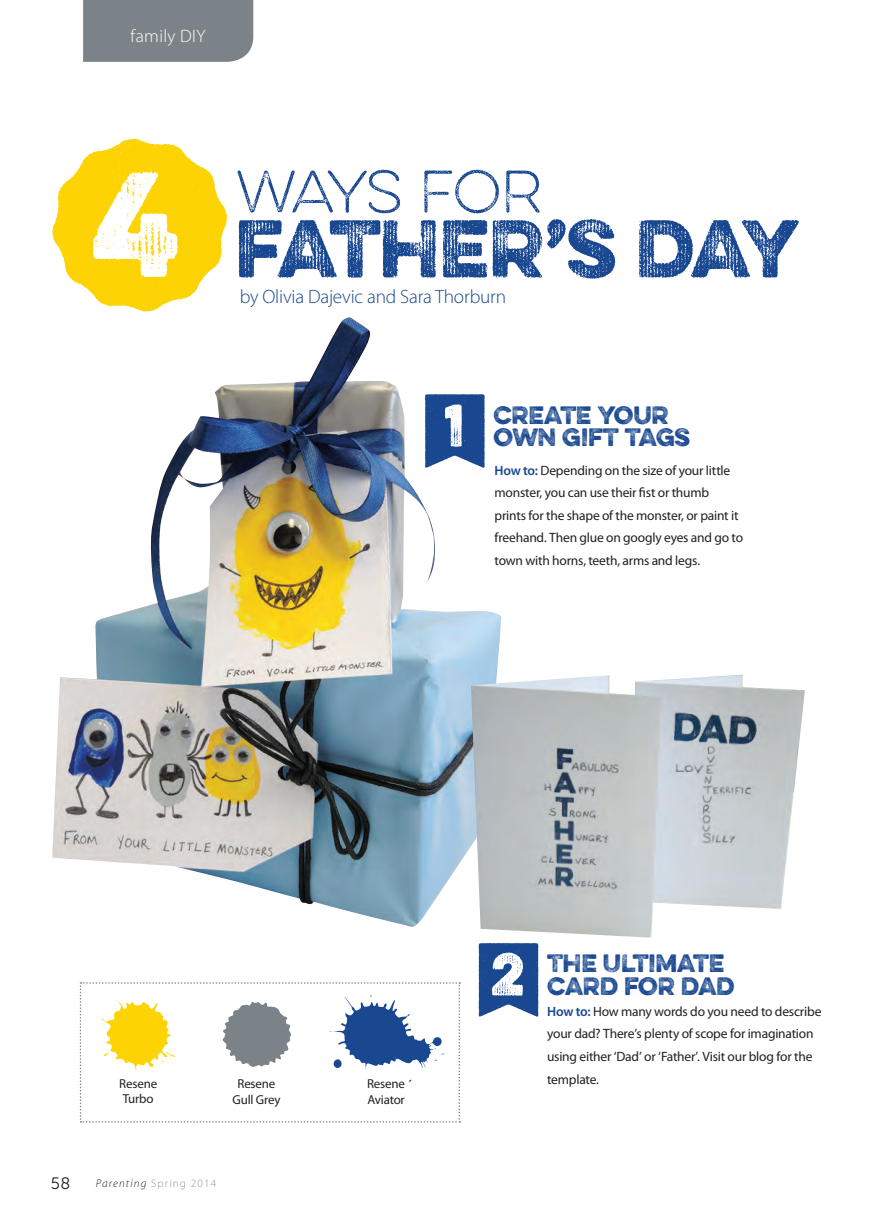
<style>
.page{position:relative;width:892px;height:1226px;background:#fff}
.page>*{position:absolute;margin:0;border:0;box-sizing:border-box;transform-origin:0 0}
.t1{font:133.5px "Eveleth";color:#fff}
.Heading_NEW{font:300 72.9px "Eveleth";letter-spacing:-.06em;color:#194891}
.t2{font:53.85px "Eveleth";color:#fff}
.t3{font:100 53.55px "Eveleth";letter-spacing:-.06em;color:#194891}
.Heading_NEW-2{font:300 22.5px "Eveleth";letter-spacing:-.025em;color:#194891}
.t4{font:300 19.35px "Myriad Pro";letter-spacing:-.01em;color:#194891}
.t5{font:300 18px "Myriad Pro";letter-spacing:.02em;color:#fff}
.t6{font:16.5px "Museo Sans 300";color:#231f20}
.Main_Body_no_indent{font:13.5px/22.5px "Myriad Pro";letter-spacing:-.015em;color:#231f20}
.Main_Body_no_indent-2{font:12.9px/15.6px "Myriad Pro";letter-spacing:-.015em;color:#231f20}
.t7{font:300 11.25px "Myriad Pro";letter-spacing:.1em;color:#939598}
.s1{font-weight:600;color:#194891}
.s2{font-style:italic;color:#231f20}
</style>
<div class="page">
<svg style="left:478px;top:943px;width:60px;height:73px;background:#2d589a"></svg>
<svg style="left:80px;top:982px;width:380px;height:140px"></svg>
<div style="left:83px;top:0;width:170px;height:62px;background:#7b8389"></div>
<svg style="left:52px;top:139px;width:175px;height:172px"></svg>
<img style="left:52px;top:317px;width:449px;height:609px">
<svg style="left:425px;top:394px;width:60px;height:74px;background:#2f5a9b"></svg>
<img style="left:471px;top:674px;width:333px;height:263px">
<p class="t5" style="left:131px;top:26px;width:76px">family DIY</p>
<p class="t1" style="left:91px;top:122px;width:91px">4</p>
<p class="t3" style="left:236px;top:155px;width:308px">WAYS FOR</p>
<p class="Heading_NEW" style="left:235px;top:192px;width:566px">FATHER’S DAY</p>
<p class="t4" style="left:240px;top:285px;width:268px">by Olivia Dajevic and Sara Thorburn</p>
<p class="t2" style="left:443px;top:384px;width:23px">1</p>
<p class="Heading_NEW-2" style="left:493px;top:397px;width:177px">CREATE YOUR</p>
<p class="Heading_NEW-2" style="left:493px;top:420px;width:198px">OWN GIFT TAGS</p>
<p class="Main_Body_no_indent" style="left:494px;top:459px;width:250px"><span class="s1">How to:</span> Depending on the size of your little monster, you can use their fist or thumb prints for the shape of the monster, or paint it freehand. Then glue on googly eyes and go to town with horns, teeth, arms and legs.</p>
<p class="Main_Body_no_indent-2" style="left:119px;top:1075px;width:39px">Resene<br>Turbo</p>
<p class="Main_Body_no_indent-2" style="left:232px;top:1076px;width:49px;text-align:center">Resene<br>Gull Grey</p>
<p class="Main_Body_no_indent-2" style="left:367px;top:1076px;width:39px">Resene<br>Aviator</p>
<p class="t6" style="left:51px;top:1174px;width:21px">58</p>
<p class="t7" style="left:96px;top:1176px;width:122px"><span class="s2">Parenting</span> Spring 2014</p>
<p class="t2" style="left:490px;top:932px;width:36px">2</p>
<p class="Heading_NEW-2" style="left:547px;top:946px;width:179px">THE ULTIMATE</p>
<p class="Heading_NEW-2" style="left:547px;top:968px;width:189px">CARD FOR DAD</p>
<p class="Main_Body_no_indent" style="left:547px;top:1000px;width:276px"><span class="s1">How to:</span> How many words do you need to describe your dad? There’s plenty of scope for imagination using either ‘Dad’ or ‘Father’. Visit our blog for the template.</p>
</div>
